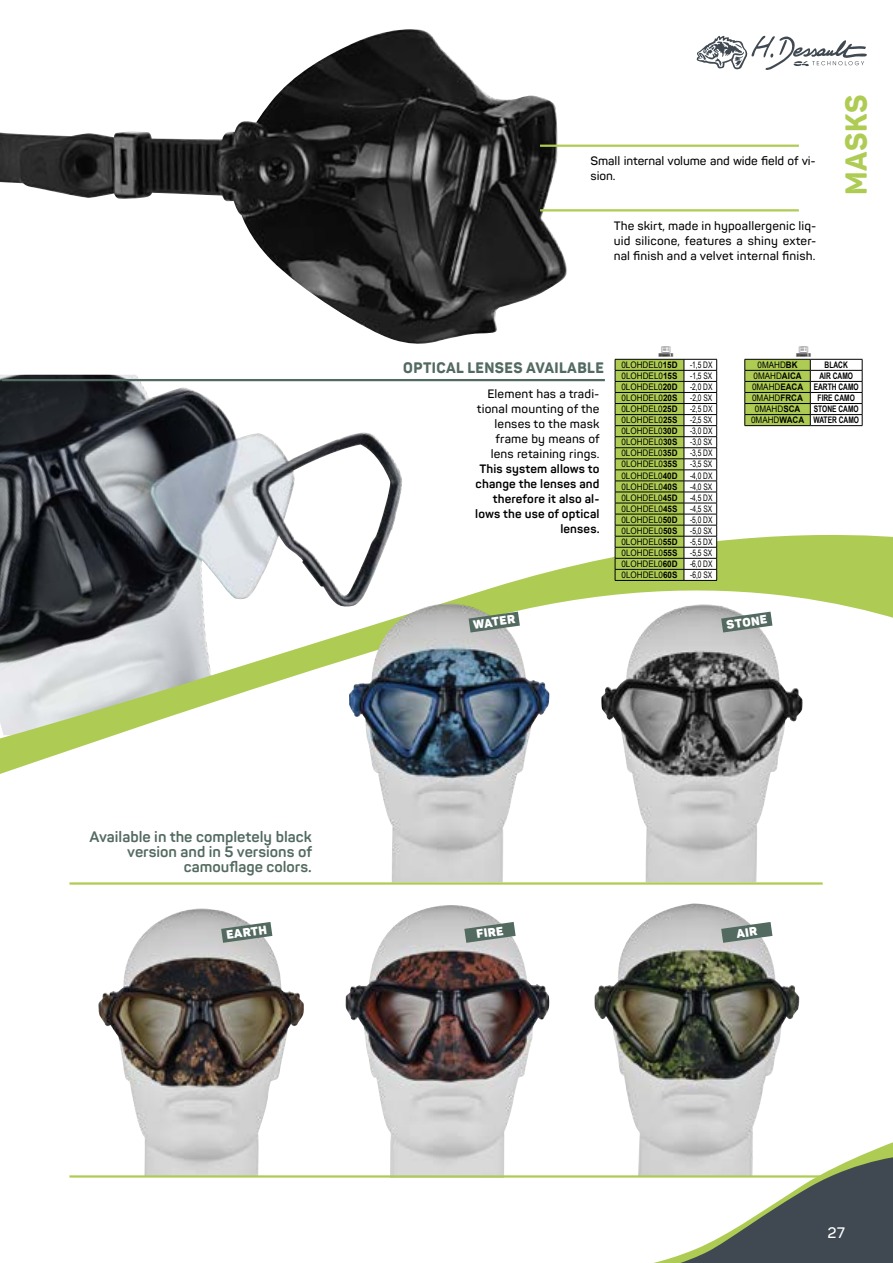
<style>
.page{position:relative;width:893px;height:1263px;background:#fff}
.page>*{position:absolute;margin:0;border:0;box-sizing:border-box;transform-origin:0 0}
.t1{font:800 30px "Panton";letter-spacing:.025em;color:#aecc53;scale:.95 1}
.t2{font:700 15px/15px "Panton";color:#526a60;text-align:right}
.t3{font:800 15px "Panton";letter-spacing:.03em;color:#526a60;scale:.95 1}
.t4{font:600 15px "Panton";color:#fff}
.t5{font:600 12px/15px "Panton";letter-spacing:.01em;color:#000;text-align:right}
.t6{font:700 12px/15px "Panton";letter-spacing:.01em;color:#000;text-align:right}
.t7{font:600 12px/15px "Panton";letter-spacing:-.01em;color:#000}
.t8{font:900 12px "Panton";color:#fff}
.t9{font:9px "Arial Beta";color:#000;scale:.9 1}
.t10{font:9px "Arial Beta Narrow";color:#000;scale:.9 1}
.t11{font:700 9px/11.1px "Arial Beta Narrow";color:#000;scale:.9 1}
.s1{font-weight:700}
.s2{font-family:"Arial Beta";font-weight:400}
.s3{font-family:"Arial Beta"}
</style>
<div class="page">
<svg style="left:588px;top:1142px;width:305px;height:121px"></svg>
<svg style="left:696px;top:35px;width:171px;height:35px"></svg>
<img style="left:0;top:375px;width:404px;height:114px">
<svg style="left:0;top:489px;width:893px;height:285px"></svg>
<img style="left:349px;top:603px;width:201px;height:279px">
<img style="left:601px;top:604px;width:202px;height:278px">
<img style="left:98px;top:908px;width:206px;height:267px">
<img style="left:345px;top:905px;width:204px;height:273px">
<img style="left:594px;top:903px;width:205px;height:272px">
<hr style="left:810px;top:359px;width:52px;height:1px;background:#000">
<hr style="left:810px;top:370px;width:52px;height:1px;background:#000">
<hr style="left:810px;top:381px;width:52px;height:1px;background:#000">
<hr style="left:810px;top:392px;width:52px;height:1px;background:#000">
<hr style="left:810px;top:403px;width:52px;height:1px;background:#000">
<hr style="left:810px;top:414px;width:52px;height:1px;background:#000">
<svg style="left:862px;top:359px;width:1px;height:66px"></svg>
<hr style="left:810px;top:425px;width:52px;height:1px;background:#000">
<hr style="left:615px;top:580px;width:69px;height:1px;background:#000">
<hr style="left:684px;top:580px;width:33px;height:1px;background:#000">
<img style="left:0;top:29px;width:568px;height:315px">
<hr style="left:2px;top:379px;width:603px;height:2px;background:#526a60">
<hr style="left:540px;top:145px;width:259px;height:2px;background:#aecc53">
<hr style="left:540px;top:209px;width:259px;height:2px;background:#aecc53">
<hr style="left:69px;top:882px;width:754px;height:3px;background:#aecc53">
<hr style="left:69px;top:1175px;width:754px;height:2px;background:#aecc53">
<svg style="left:469px;top:612px;width:51px;height:20px"></svg>
<svg style="left:721px;top:612px;width:51px;height:20px"></svg>
<svg style="left:464px;top:922px;width:52px;height:21px"></svg>
<svg style="left:221px;top:922px;width:51px;height:21px"></svg>
<svg style="left:744px;top:358px;width:67px;height:68px;background:#99b24b"></svg>
<svg style="left:615px;top:358px;width:102px;height:222px"></svg>
<svg style="left:721px;top:922px;width:51px;height:21px"></svg>
<h3 class="t7" style="left:591px;top:154px;width:227px">Small internal volume and wide field of vi&shy;sion.</h3>
<h3 class="t5" style="left:614px;top:218px;width:204px;text-align:justify">The skirt, made in hypoallergenic liq&shy;uid silicone, features a shiny exter&shy;nal finish and a velvet internal finish.</h3>
<h1 class="t1" style="left:837px;top:195px;width:108px;rotate:-90deg">MASKS</h1>
<h2 class="t3" style="left:403px;top:358px;width:213px">OPTICAL LENSES AVAILABLE</h2>
<h3 class="t5" style="left:477px;top:386px;width:124px">Element has a tradi&shy;tional mounting of the lenses to the mask frame by means of lens retaining rings.</h3>
<h3 class="t6" style="left:475px;top:461px;width:126px">This system allows to change the lenses and therefore it also al&shy;lows the use of optical lenses.</h3>
<p class="t9" style="left:621px;top:359px;width:64px">0LOHDEL0<span class="s1">15D</span></p>
<p class="t10" style="left:690px;top:358px;width:27px">-1,5 DX</p>
<p class="t9" style="left:622px;top:370px;width:64px">0LOHDEL0<span class="s1">15S</span></p>
<p class="t10" style="left:690px;top:369px;width:26px">-1,5 SX</p>
<p class="t9" style="left:621px;top:381px;width:64px">0LOHDEL0<span class="s1">20D</span></p>
<p class="t10" style="left:690px;top:380px;width:27px">-2,0 DX</p>
<p class="t9" style="left:622px;top:392px;width:64px">0LOHDEL0<span class="s1">20S</span></p>
<p class="t10" style="left:690px;top:391px;width:26px">-2,0 SX</p>
<p class="t9" style="left:621px;top:403px;width:64px">0LOHDEL0<span class="s1">25D</span></p>
<p class="t10" style="left:690px;top:402px;width:27px">-2,5 DX</p>
<p class="t9" style="left:622px;top:414px;width:64px">0LOHDEL0<span class="s1">25S</span></p>
<p class="t10" style="left:690px;top:413px;width:26px">-2,5 SX</p>
<p class="t9" style="left:621px;top:425px;width:64px">0LOHDEL0<span class="s1">30D</span></p>
<p class="t10" style="left:690px;top:424px;width:27px">-3,0 DX</p>
<p class="t9" style="left:622px;top:436px;width:64px">0LOHDEL0<span class="s1">30S</span></p>
<p class="t10" style="left:690px;top:436px;width:26px">-3,0 SX</p>
<p class="t9" style="left:621px;top:447px;width:64px">0LOHDEL0<span class="s1">35D</span></p>
<p class="t10" style="left:690px;top:447px;width:27px">-3,5 DX</p>
<p class="t9" style="left:622px;top:458px;width:64px">0LOHDEL0<span class="s1">35S</span></p>
<p class="t10" style="left:690px;top:458px;width:26px">-3,5 SX</p>
<p class="t9" style="left:621px;top:469px;width:64px">0LOHDEL0<span class="s1">40D</span></p>
<p class="t10" style="left:690px;top:469px;width:27px">-4,0 DX</p>
<p class="t9" style="left:622px;top:480px;width:64px">0LOHDEL0<span class="s1">40S</span></p>
<p class="t10" style="left:690px;top:480px;width:26px">-4,0 SX</p>
<p class="t9" style="left:621px;top:492px;width:64px">0LOHDEL0<span class="s1">45D</span></p>
<p class="t10" style="left:690px;top:491px;width:27px">-4,5 DX</p>
<p class="t9" style="left:622px;top:503px;width:64px">0LOHDEL0<span class="s1">45S</span></p>
<p class="t10" style="left:690px;top:502px;width:26px">-4,5 SX</p>
<p class="t9" style="left:621px;top:514px;width:64px">0LOHDEL0<span class="s1">50D</span></p>
<p class="t10" style="left:690px;top:513px;width:27px">-5,0 DX</p>
<p class="t9" style="left:622px;top:525px;width:64px">0LOHDEL0<span class="s1">50S</span></p>
<p class="t10" style="left:690px;top:524px;width:26px">-5,0 SX</p>
<p class="t9" style="left:621px;top:536px;width:64px">0LOHDEL0<span class="s1">55D</span></p>
<p class="t10" style="left:690px;top:535px;width:27px">-5,5 DX</p>
<p class="t9" style="left:622px;top:547px;width:64px">0LOHDEL0<span class="s1">55S</span></p>
<p class="t10" style="left:690px;top:546px;width:26px">-5,5 SX</p>
<p class="t9" style="left:621px;top:558px;width:64px">0LOHDEL0<span class="s1">60D</span></p>
<p class="t10" style="left:690px;top:557px;width:27px">-6,0 DX</p>
<p class="t9" style="left:622px;top:569px;width:64px">0LOHDEL0<span class="s1">60S</span></p>
<p class="t10" style="left:690px;top:568px;width:26px">-6,0 SX</p>
<p class="t9" style="left:757px;top:359px;width:46px">0MAHD<span class="s1">BK</span></p>
<p class="t11" style="left:825px;top:359px;width:27px">BLACK</p>
<p class="t9" style="left:754px;top:370px;width:55px">0MAHD<span class="s1">AICA</span></p>
<p class="t11" style="left:752px;top:370px;width:120px;text-indent:67px">AIR CAMO<br><span class="s2">0MAHD</span><span class="s3">EACA</span> EARTH CAMO</p>
<p class="t9" style="left:752px;top:392px;width:58px">0MAHD<span class="s1">FRCA</span></p>
<p class="t11" style="left:818px;top:392px;width:43px">FIRE CAMO</p>
<p class="t9" style="left:755px;top:403px;width:52px">0MAHD<span class="s1">SCA</span></p>
<p class="t11" style="left:751px;top:403px;width:121px;text-align:right">STONE CAMO<br><span class="s2">0MAHD</span><span class="s3">WACA</span> WATER CAMO</p>
<h2 class="t2" style="left:90px;top:829px;width:224px">Available in the completely black version and in 5 versions of camouflage colors.</h2>
<h3 class="t8" style="left:472px;top:617px;width:44px;rotate:-8deg">WATER</h3>
<h3 class="t8" style="left:726px;top:617px;width:42px;rotate:-8deg">STONE</h3>
<h3 class="t8" style="left:225px;top:927px;width:42px;rotate:-8deg">EARTH</h3>
<h3 class="t8" style="left:475px;top:926px;width:29px;rotate:-8deg">FIRE</h3>
<h2 class="t4" style="left:827px;top:1223px;width:19px">27</h2>
</div>
